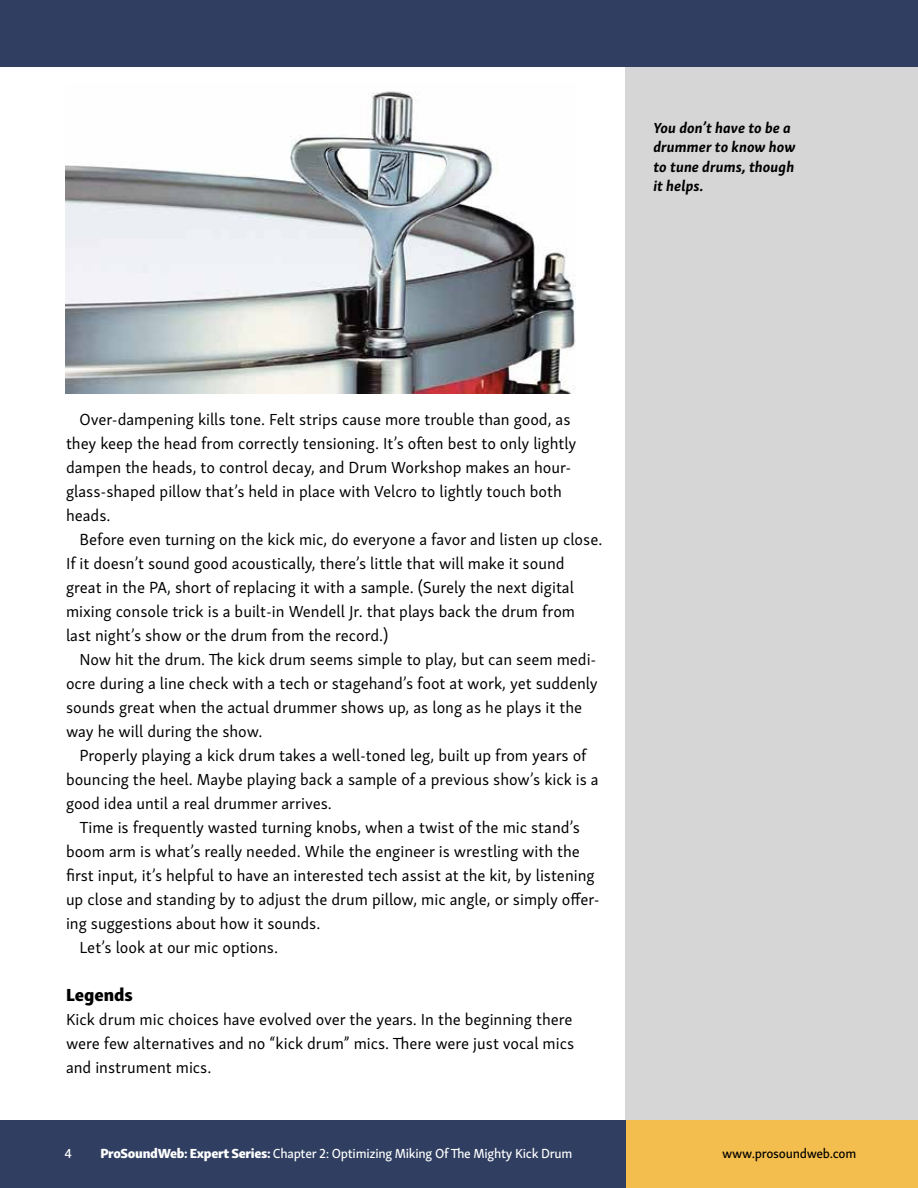
<style>
.page{position:relative;width:918px;height:1188px;background:#fff}
.page>*{position:absolute;margin:0;border:0;box-sizing:border-box;transform-origin:0 0}
.t1{font:18px "Skolar Sans Eb";color:#000}
.t2{font:16.5px/24px "Skolar Sans";color:#000}
.t3{font:italic 700 15px/19.5px "Skolar Sans";letter-spacing:.005em;color:#000}
.t4{font:13.5px "Skolar Sans Me";letter-spacing:-.02em;color:#fff}
.t5{font:13.5px "Skolar Sans Me";letter-spacing:-.02em;color:#000}
.s1{font-family:"Skolar Sans Eb"}
</style>
<div class="page">
<div style="left:626px;top:54px;width:292px;height:1134px;background:#d7d6d6"></div>
<div style="left:0;top:0;width:918px;height:68px;background:#303f61"></div>
<div style="left:0;top:1120px;width:627px;height:68px;background:#303f61"></div>
<div style="left:626px;top:1120px;width:292px;height:68px;background:#f3be4d"></div>
<img style="left:66px;top:91px;width:510px;height:303px">
<p class="t3" style="left:653px;top:117px;width:144px">You don’t have to be a drummer to know how to tune drums, though it helps.</p>
<p class="t2" style="left:66px;top:406px;width:512px;text-indent:13px">Over-dampening kills tone. Felt strips cause more trouble than good, as they keep the head from correctly tensioning. It’s often best to only lightly dampen the heads, to control decay, and Drum Workshop makes an hour&shy;glass-shaped pillow that’s held in place with Velcro to lightly touch both heads.</p>
<p class="t2" style="left:66px;top:526px;width:538px;text-indent:13px">Before even turning on the kick mic, do everyone a favor and listen up close.<br>If it doesn’t sound good acoustically, there’s little that will make it sound great in the PA, short of replacing it with a sample. (Surely the next digital mixing console trick is a built-in Wendell Jr. that plays back the drum from last night’s show or the drum from the record.)</p>
<p class="t2" style="left:66px;top:646px;width:533px;text-indent:13px">Now hit the drum. The kick drum seems simple to play, but can seem medi&shy;ocre during a line check with a tech or stagehand’s foot at work, yet suddenly sounds great when the actual drummer shows up, as long as he plays it the way he will during the show.</p>
<p class="t2" style="left:66px;top:742px;width:534px;text-indent:13px">Properly playing a kick drum takes a well-toned leg, built up from years of bouncing the heel. Maybe playing back a sample of a previous show’s kick is a good idea until a real drummer arrives.</p>
<p class="t2" style="left:79px;top:814px;width:502px">Time is frequently wasted turning knobs, when a twist of the mic stand’s</p>
<p class="t2" style="left:66px;top:838px;width:515px">boom arm is what’s really needed. While the engineer is wrestling with the</p>
<p class="t2" style="left:66px;top:862px;width:530px">first input, it’s helpful to have an interested tech assist at the kit, by listening</p>
<p class="t2" style="left:66px;top:886px;width:535px">up close and standing by to adjust the drum pillow, mic angle, or simply offer-</p>
<p class="t2" style="left:66px;top:910px;width:256px">ing suggestions about how it sounds.</p>
<p class="t2" style="left:79px;top:934px;width:200px">Let’s look at our mic options.</p>
<p class="t1" style="left:66px;top:979px;width:68px">Legends</p>
<p class="t2" style="left:66px;top:1006px;width:510px;text-align:justify">Kick drum mic choices have evolved over the years. In the beginning there were few alternatives and no “kick drum” mics. There were just vocal mics and instrument mics.</p>
<p class="t4" style="left:64px;top:1143px;width:9px">4</p>
<p class="t4" style="left:100px;top:1143px;width:474px"><span class="s1">ProSoundWeb: Expert Series:</span> Chapter 2: Optimizing Miking Of The Mighty Kick Drum</p>
<p class="t5" style="left:722px;top:1143px;width:136px">www.prosoundweb.com</p>
</div>
